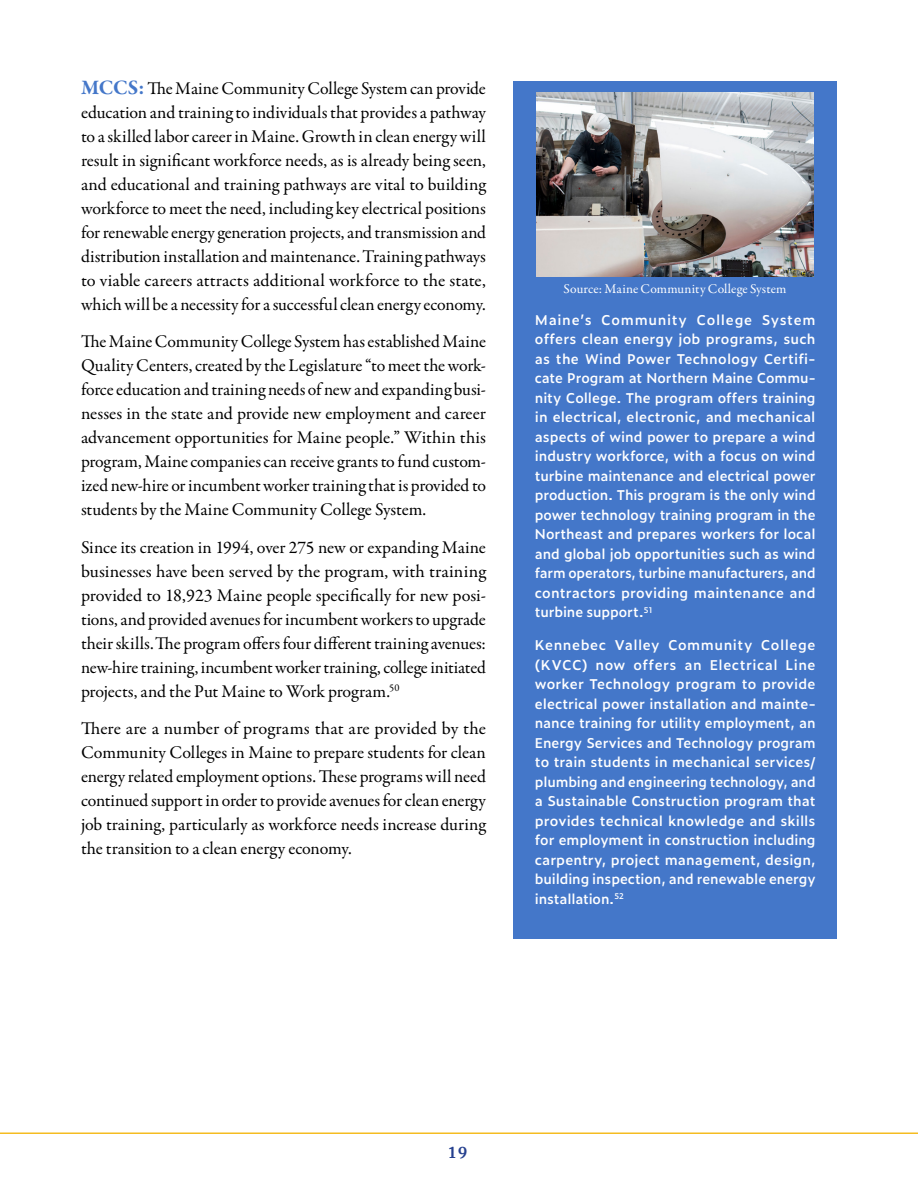
<style>
.page{position:relative;width:918px;height:1188px;background:#fff}
.page>*{position:absolute;margin:0;border:0;box-sizing:border-box;transform-origin:0 0}
.t1{font:18px/24px "Garamond Premr Pro";letter-spacing:-.005em;color:#000;text-align:justify}
.t2{font:700 15px "Merriweather";color:#25408f}
.t3{font:600 13.5px/19.5px "Zeitung Micro Pro";color:#fff;text-align:justify}
.t4{font:13.5px "Garamond Premr Pro";letter-spacing:.01em;color:#fff}
.s1{font-weight:700;font-size:21px;color:#4477c9}
</style>
<div class="page">
<hr style="left:0;top:1132px;width:918px;height:2px;background:#f5bc21">
<div style="left:513px;top:81px;width:324px;height:857px;background:#4477c9"></div>
<img style="left:537px;top:93px;width:276px;height:184px">
<p class="t1" style="left:81px;top:77px;width:407px"><span class="s1">MCCS:</span> The Maine Community College System can provide education and training to individuals that provides a pathway to a skilled labor career in Maine. Growth in clean energy will result in significant workforce needs, as is already being seen, and educational and training pathways are vital to building workforce to meet the need, including key electrical positions for renewable energy generation projects, and transmission and distribution installation and maintenance. Training pathways to viable careers attracts additional workforce to the state, which will be a necessity for a successful clean energy economy.</p>
<p class="t1" style="left:81px;top:330px;width:407px">The Maine Community College System has established Maine Quality Centers, created by the Legislature “to meet the work&shy;force education and training needs of new and expanding busi&shy;nesses in the state and provide new employment and career advancement opportunities for Maine people.” Within this program, Maine companies can receive grants to fund custom&shy;ized new-hire or incumbent worker training that is provided to students by the Maine Community College System.</p>
<p class="t1" style="left:81px;top:536px;width:407px">Since its creation in 1994, over 275 new or expanding Maine businesses have been served by the program, with training provided to 18,923 Maine people specifically for new posi&shy;tions, and provided avenues for incumbent workers to upgrade their skills.The program offers four different training avenues: new-hire training, incumbent worker training, college initiated projects, and the Put Maine to Work program.<sup>50</sup></p>
<p class="t1" style="left:81px;top:717px;width:407px">There are a number of programs that are provided by the Community Colleges in Maine to prepare students for clean energy related employment options. These programs will need continued support in order to provide avenues for clean energy job training, particularly as workforce needs increase during the transition to a clean energy economy.</p>
<p class="t4" style="left:564px;top:280px;width:224px">Source: Maine Community College System</p>
<p class="t3" style="left:535px;top:309px;width:282px">Maine’s Community College System offers clean energy job programs, such as the Wind Power Technology Certifi&shy;cate Program at Northern Maine Commu&shy;nity College. The program offers training in electrical, electronic, and mechanical aspects of wind power to prepare a wind industry workforce, with a focus on wind turbine maintenance and electrical power production. This program is the only wind power technology training program in the Northeast and prepares workers for local and global job opportunities such as wind farm operators, turbine manufacturers, and contractors providing maintenance and turbine support.<sup>51</sup></p>
<p class="t3" style="left:535px;top:635px;width:282px">Kennebec Valley Community College (KVCC) now offers an Electrical Line worker Technology program to provide electrical power installation and mainte&shy;nance training for utility employment, an Energy Services and Technology program to train students in mechanical services/ plumbing and engineering technology, and a Sustainable Construction program that provides technical knowledge and skills for employment in construction including carpentry, project management, design, building inspection, and renewable energy installation.<sup>52</sup></p>
<p class="t2" style="left:449px;top:1142px;width:20px">19</p>
</div>
